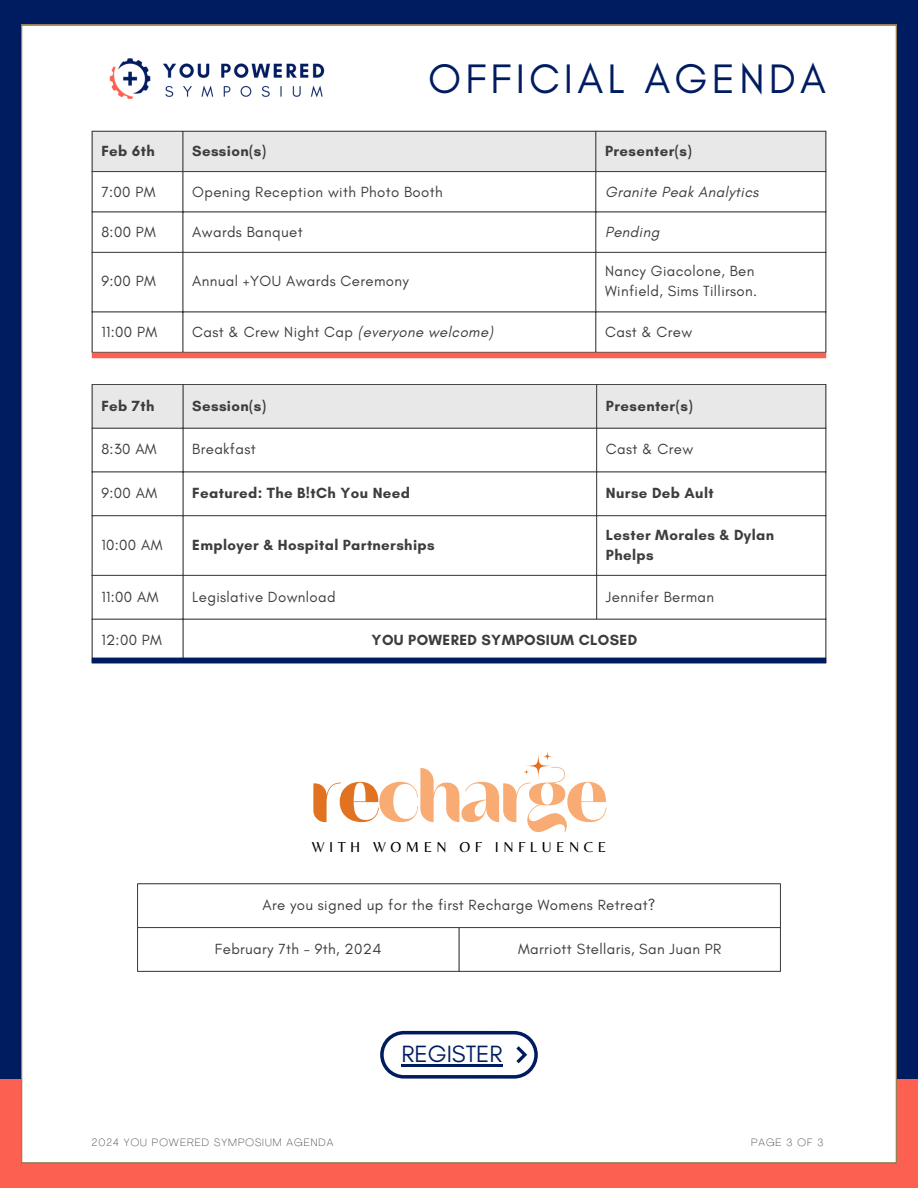
<style>
.page{position:relative;width:918px;height:1188px;background:#001c61}
.page>*{position:absolute;margin:0;border:0;box-sizing:border-box;transform-origin:0 0}
.t1{font:96px "Rigot";letter-spacing:-.04em;color:#f8ab73}
.t2{font:42px "Glacial Indifference";letter-spacing:.1em;color:#001c61}
.t3{font:24px "Glacial Indifference";color:#001c61}
.t4{font:15px/20.2px "Glacial Indifference";letter-spacing:.025em;color:#3d3d3d}
.t5{font:700 15px/20.2px "Glacial Indifference";letter-spacing:.025em;color:#3d3d3d}
.t6{font:italic 15px "Glacial Indifference";letter-spacing:.025em;color:#3d3d3d}
.t7{font:15px "Belleza";letter-spacing:.3em;color:#000}
.t8{font:100 10.5px "Agrandir";letter-spacing:.1em;color:#3d3d3d}
.s1{font-style:italic}
.s2{color:#e17221}
</style>
<div class="page">
<div style="left:0;top:1079px;width:918px;height:109px;background:#fc6050"></div>
<div style="left:21px;top:25px;width:875px;height:1138px;background:#fff"></div>
<div style="left:93px;top:385px;width:733px;height:43px;background:#e8e8e8"></div>
<hr style="left:92px;top:385px;width:1px;height:278px;background:#3d3d3d">
<hr style="left:183px;top:385px;width:1px;height:278px;background:#3d3d3d">
<hr style="left:596px;top:385px;width:1px;height:234px;background:#3d3d3d">
<hr style="left:826px;top:385px;width:1px;height:278px;background:#3d3d3d">
<hr style="left:92px;top:384px;width:734px;height:1px;background:#3d3d3d">
<hr style="left:92px;top:428px;width:734px;height:1px;background:#3d3d3d">
<hr style="left:92px;top:472px;width:734px;height:1px;background:#3d3d3d">
<hr style="left:92px;top:515px;width:734px;height:1px;background:#3d3d3d">
<hr style="left:92px;top:575px;width:734px;height:1px;background:#3d3d3d">
<hr style="left:92px;top:619px;width:734px;height:1px;background:#3d3d3d">
<hr style="left:92px;top:663px;width:734px;height:1px;background:#3d3d3d">
<div style="left:93px;top:132px;width:733px;height:39px;background:#e8e8e8"></div>
<hr style="left:92px;top:132px;width:1px;height:220px;background:#3d3d3d">
<hr style="left:183px;top:132px;width:1px;height:220px;background:#3d3d3d">
<hr style="left:596px;top:132px;width:1px;height:220px;background:#3d3d3d">
<hr style="left:826px;top:132px;width:1px;height:220px;background:#3d3d3d">
<hr style="left:92px;top:131px;width:734px;height:1px;background:#3d3d3d">
<hr style="left:92px;top:171px;width:734px;height:1px;background:#3d3d3d">
<hr style="left:92px;top:212px;width:734px;height:1px;background:#3d3d3d">
<hr style="left:92px;top:252px;width:734px;height:1px;background:#3d3d3d">
<hr style="left:92px;top:312px;width:734px;height:1px;background:#3d3d3d">
<hr style="left:92px;top:352px;width:734px;height:1px;background:#3d3d3d">
<div style="left:92px;top:353px;width:734px;height:5px;background:#fc6050"></div>
<img style="left:92px;top:38px;width:254px;height:82px">
<div style="left:92px;top:658px;width:734px;height:5px;background:#001c61"></div>
<hr style="left:137px;top:884px;width:1px;height:87px;background:#3d3d3d">
<hr style="left:459px;top:928px;width:1px;height:43px;background:#3d3d3d">
<hr style="left:780px;top:884px;width:1px;height:87px;background:#3d3d3d">
<hr style="left:137px;top:884px;width:644px;height:1px;background:#3d3d3d">
<hr style="left:137px;top:927px;width:644px;height:1px;background:#3d3d3d">
<hr style="left:137px;top:971px;width:644px;height:1px;background:#3d3d3d">
<svg style="left:525px;top:753px;width:26px;height:26px"></svg>
<svg style="left:523px;top:768px;width:7px;height:8px"></svg>
<svg style="left:542px;top:751px;width:11px;height:11px"></svg>
<svg style="left:380px;top:1031px;width:158px;height:47px"></svg>
<hr style="left:401px;top:1064px;width:102px;height:2px;background:#001c61">
<p class="t2" style="left:428px;top:53px;width:400px">OFFICIAL AGENDA</p>
<p class="t5" style="left:101px;top:141px;width:55px">Feb 6th</p>
<p class="t5" style="left:192px;top:141px;width:75px">Session(s)</p>
<p class="t5" style="left:605px;top:141px;width:88px">Presenter(s)</p>
<p class="t4" style="left:101px;top:181px;width:56px">7:00 PM</p>
<p class="t4" style="left:192px;top:181px;width:252px">Opening Reception with Photo Booth</p>
<p class="t6" style="left:605px;top:182px;width:155px">Granite Peak Analytics</p>
<p class="t4" style="left:101px;top:222px;width:56px">8:00 PM</p>
<p class="t4" style="left:192px;top:222px;width:112px">Awards Banquet</p>
<p class="t6" style="left:605px;top:223px;width:56px">Pending</p>
<p class="t4" style="left:101px;top:271px;width:56px">9:00 PM</p>
<p class="t4" style="left:192px;top:271px;width:218px">Annual +YOU Awards Ceremony</p>
<p class="t4" style="left:605px;top:261px;width:154px">Nancy Giacolone, Ben<br>Winfield, Sims Tillirson.</p>
<p class="t4" style="left:101px;top:322px;width:57px">11:00 PM</p>
<p class="t4" style="left:192px;top:322px;width:303px">Cast &amp; Crew Night Cap <span class="s1">(everyone welcome)</span></p>
<p class="t4" style="left:605px;top:322px;width:89px">Cast &amp; Crew</p>
<p class="t5" style="left:101px;top:395px;width:55px">Feb 7th</p>
<p class="t5" style="left:192px;top:395px;width:75px">Session(s)</p>
<p class="t5" style="left:606px;top:395px;width:88px">Presenter(s)</p>
<p class="t4" style="left:101px;top:439px;width:57px">8:30 AM</p>
<p class="t4" style="left:192px;top:439px;width:65px">Breakfast</p>
<p class="t4" style="left:606px;top:439px;width:89px">Cast &amp; Crew</p>
<p class="t4" style="left:101px;top:483px;width:57px">9:00 AM</p>
<p class="t5" style="left:192px;top:483px;width:219px">Featured: The B!tCh You Need</p>
<p class="t5" style="left:606px;top:483px;width:109px">Nurse Deb Ault</p>
<p class="t4" style="left:101px;top:534px;width:63px">10:00 AM</p>
<p class="t5" style="left:192px;top:534px;width:244px">Employer &amp; Hospital Partnerships</p>
<p class="t5" style="left:606px;top:524px;width:170px">Lester Morales &amp; Dylan<br>Phelps</p>
<p class="t4" style="left:101px;top:586px;width:59px">11:00 AM</p>
<p class="t4" style="left:192px;top:586px;width:145px">Legislative Download</p>
<p class="t4" style="left:606px;top:586px;width:110px">Jennifer Berman</p>
<p class="t4" style="left:101px;top:630px;width:62px">12:00 PM</p>
<p class="t5" style="left:372px;top:630px;width:267px">YOU POWERED SYMPOSIUM CLOSED</p>
<p class="t1" style="left:309px;top:714px;width:301px"><span class="s2">re</span>charge</p>
<p class="t7" style="left:312px;top:838px;width:296px">WITH WOMEN OF INFLUENCE</p>
<p class="t4" style="left:262px;top:895px;width:395px">Are you signed up for the first Recharge Womens Retreat?</p>
<p class="t4" style="left:215px;top:938px;width:168px">February 7th - 9th, 2024</p>
<p class="t4" style="left:518px;top:938px;width:205px">Marriott Stellaris, San Juan PR</p>
<p class="t3" style="left:401px;top:1039px;width:103px">REGISTER</p>
<p class="t8" style="left:92px;top:1139px;width:243px">2024 YOU POWERED SYMPOSIUM AGENDA</p>
<p class="t8" style="left:751px;top:1139px;width:74px">PAGE 3 OF 3</p>
</div>
